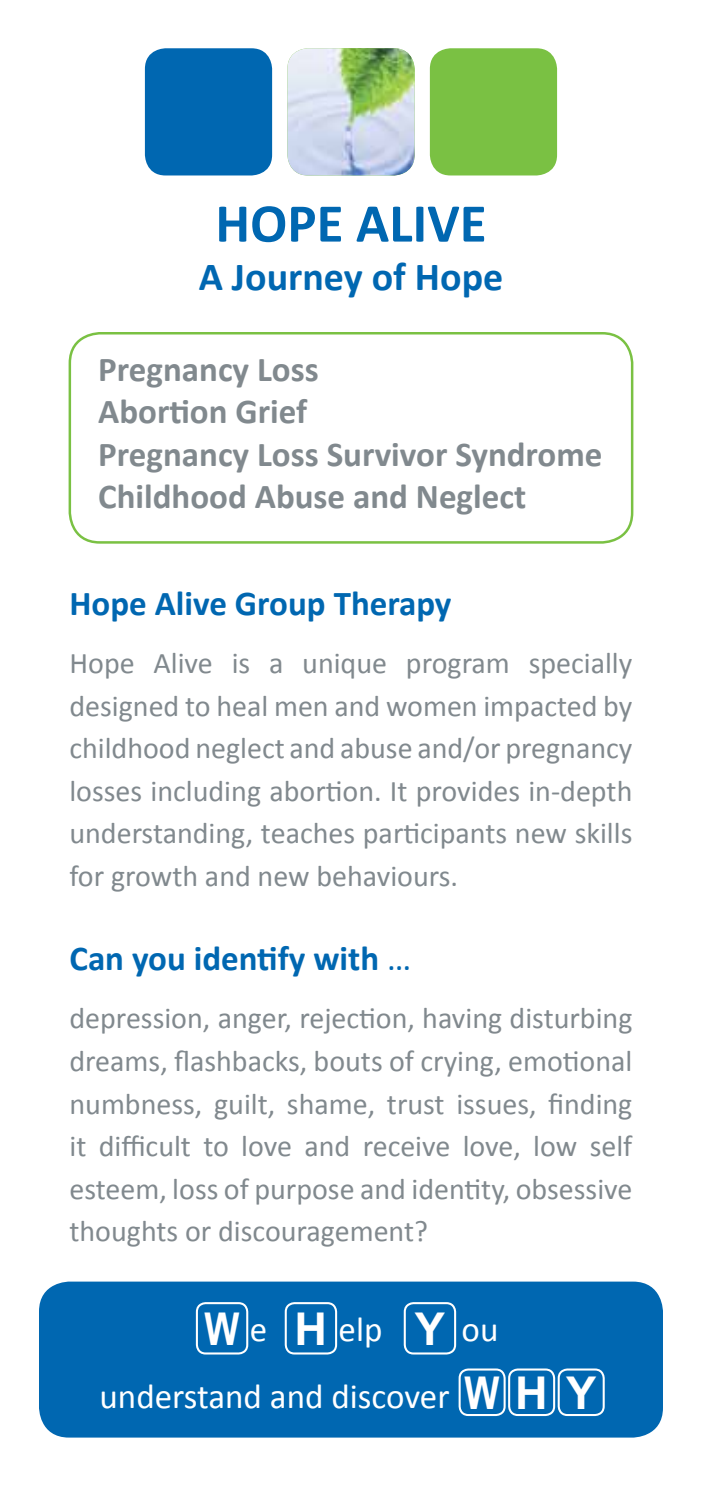
<style>
.page{position:relative;width:702px;height:1489px;background:#fff}
.page>*{position:absolute;margin:0;border:0;box-sizing:border-box;transform-origin:0 0}
.t1{font:700 55px "Calibri";color:#0067b1}
.t2{font:700 45.25px "Arial";color:#fff}
.t3{font:700 45.25px "Arial Narrow";color:#fff}
.t4{font:700 40px "Calibri";color:#0067b1}
.t5{font:700 35px/42.5px "Calibri";color:#81898e}
.t6{font:700 35px "Calibri";color:#0067b1}
.t7{font:35px "Calibri";color:#fff}
.t8{font:30px/42.5px "Calibri";color:#81898e;text-align:justify}
.s1{font-weight:400}
.s2{font-family:"Arial"}
.s3{font-family:"Arial Narrow"}
</style>
<div class="page">
<div style="left:430px;top:48px;width:127px;height:127px;background:#7ac143;border-radius:21px"></div>
<img style="left:287px;top:48px;width:127px;height:127px">
<div style="left:145px;top:48px;width:127px;height:127px;background:#0067b1;border-radius:21px"></div>
<div style="left:69px;top:332px;width:564px;height:211px;border:2px solid #7ac143;border-radius:30px"></div>
<div style="left:39px;top:1281px;width:624px;height:156px;background:#0067b1;border-radius:30px"></div>
<div style="left:196px;top:1301px;width:52px;height:53px;border:2px solid #fff;border-radius:9px"></div>
<div style="left:285px;top:1301px;width:52px;height:53px;border:2px solid #fff;border-radius:9px"></div>
<div style="left:404px;top:1301px;width:52px;height:53px;border:2px solid #fff;border-radius:9px"></div>
<div style="left:458px;top:1368px;width:47px;height:47px;border:2px solid #fff;border-radius:9px"></div>
<div style="left:508px;top:1368px;width:47px;height:47px;border:2px solid #fff;border-radius:9px"></div>
<div style="left:557px;top:1368px;width:47px;height:47px;border:2px solid #fff;border-radius:9px"></div>
<h1 class="t1" style="left:215px;top:189px;width:273px">HOPE ALIVE</h1>
<h3 class="t4" style="left:199px;top:251px;width:306px">A Journey of Hope</h3>
<p class="t5" style="left:98px;top:346px;width:506px">Pregnancy Loss<br>Abortion Grief<br>Pregnancy Loss Survivor Syndrome<br>Childhood Abuse and Neglect</p>
<p class="t6" style="left:69px;top:581px;width:383px">Hope Alive Group Therapy</p>
<p class="t8" style="left:69px;top:640px;width:564px">Hope Alive is a unique program specially designed to heal men and women impacted by childhood neglect and abuse and/or pregnancy losses including abortion. It provides in-depth understanding, teaches participants new skills for growth and new behaviours.</p>
<p class="t6" style="left:69px;top:936px;width:343px">Can you identify with <span class="s1">…</span></p>
<p class="t8" style="left:69px;top:995px;width:564px">depression, anger, rejection, having disturbing dreams, flashbacks, bouts of crying, emotional numbness, guilt, shame, trust issues, finding it difficult to love and receive love, low self esteem, loss of purpose and identity, obsessive thoughts or discouragement?</p>
<h2 class="t3" style="left:204px;top:1294px;width:124px">W <span class="s2">H</span></h2>
<h2 class="t2" style="left:415px;top:1299px;width:32px">Y</h2>
<p class="t7" style="left:250px;top:1307px;width:19px">e</p>
<p class="t7" style="left:338px;top:1307px;width:45px">elp</p>
<p class="t7" style="left:461px;top:1307px;width:38px">ou</p>
<p class="t7" style="left:100px;top:1374px;width:351px">understand and discover</p>
<h2 class="t2" style="left:464px;top:1362px;width:133px"><span class="s3">W</span>HY</h2>
</div>
